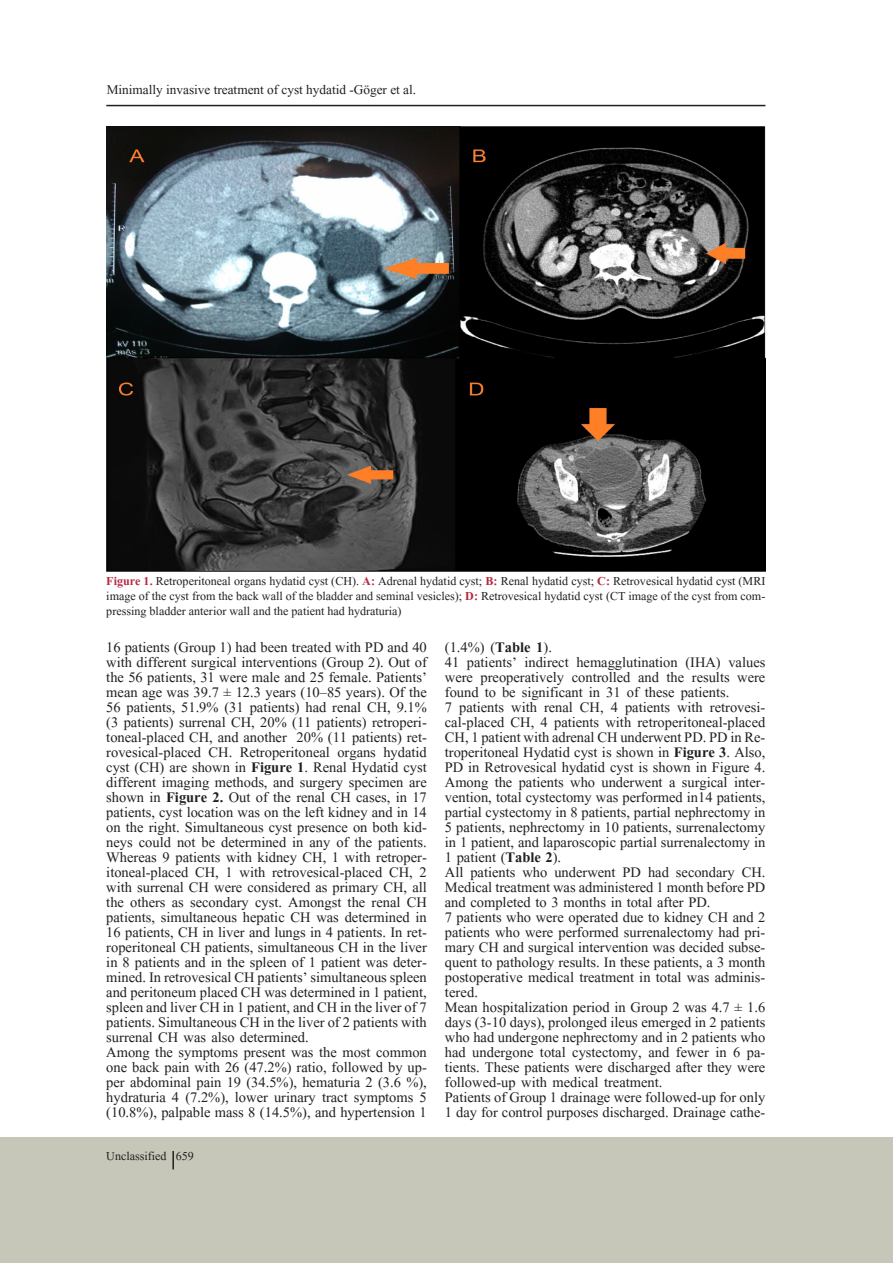
<style>
.page{position:relative;width:893px;height:1263px;background:#fff}
.page>*{position:absolute;margin:0;border:0;box-sizing:border-box;transform-origin:0 0}
.t1{font:18px/15px "Aparajita";color:#231f20;text-align:justify}
.t2{font:16.5px "Aparajita";color:#231f20}
.t3{font:15px/15px "Aparajita";color:#231f20;text-align:justify}
.s1{font-weight:700;color:#b62841}
.s2{font-weight:700}
</style>
<div class="page">
<div style="left:0;top:1137px;width:893px;height:126px;background:#c7c7b9"></div>
<hr style="left:106px;top:105px;width:659px;height:1px;background:#231f20">
<img style="left:106px;top:126px;width:659px;height:445px">
<svg style="left:172px;top:1151px;width:2px;height:18px"></svg>
<p class="t2" style="left:107px;top:81px;width:311px">Minimally invasive treatment of cyst hydatid -Göger et al.</p>
<p class="t3" style="left:106px;top:575px;width:661px"><span class="s1">Figure 1.</span> Retroperitoneal organs hydatid cyst (CH). <span class="s1">A:</span> Adrenal hydatid cyst; <span class="s1">B:</span> Renal hydatid cyst; <span class="s1">C:</span> Retrovesical hydatid cyst (MRI image of the cyst from the back wall of the bladder and seminal vesicles); <span class="s1">D:</span> Retrovesical hydatid cyst (CT image of the cyst from com&shy;pressing bladder anterior wall and the patient had hydraturia)</p>
<p class="t1" style="left:106px;top:641px;width:322px">16 patients (Group 1) had been treated with PD and 40 with different surgical interventions (Group 2). Out of the 56 patients, 31 were male and 25 female. Patients’ mean age was 39.7 ± 12.3 years (10–85 years). Of the 56 patients, 51.9% (31 patients) had renal CH, 9.1% (3 patients) surrenal CH, 20% (11 patients) retroperi&shy;toneal-placed CH, and another 20% (11 patients) ret&shy;rovesical-placed CH. Retroperitoneal organs hydatid cyst (CH) are shown in <span class="s2">Figure 1</span>. Renal Hydatid cyst different imaging methods, and surgery specimen are shown in <span class="s2">Figure 2.</span> Out of the renal CH cases, in 17 patients, cyst location was on the left kidney and in 14 on the right. Simultaneous cyst presence on both kid&shy;neys could not be determined in any of the patients.<br>Whereas 9 patients with kidney CH, 1 with retroper&shy;itoneal-placed CH, 1 with retrovesical-placed CH, 2 with surrenal CH were considered as primary CH, all the others as secondary cyst. Amongst the renal CH patients, simultaneous hepatic CH was determined in 16 patients, CH in liver and lungs in 4 patients. In ret&shy;roperitoneal CH patients, simultaneous CH in the liver in 8 patients and in the spleen of 1 patient was deter&shy;mined. In retrovesical CH patients’ simultaneous spleen and peritoneum placed CH was determined in 1 patient, spleen and liver CH in 1 patient, and CH in the liver of 7 patients. Simultaneous CH in the liver of 2 patients with surrenal CH was also determined.</p>
<p class="t1" style="left:106px;top:1046px;width:322px">Among the symptoms present was the most common one back pain with 26 (47.2%) ratio, followed by up&shy;per abdominal pain 19 (34.5%), hematuria 2 (3.6 %), hydraturia 4 (7.2%), lower urinary tract symptoms 5 (10.8%), palpable mass 8 (14.5%), and hypertension 1</p>
<p class="t3" style="left:106px;top:1149px;width:89px">Unclassified 659</p>
<p class="t1" style="left:445px;top:641px;width:109px">(1.4%) (<span class="s2">Table 1</span>).</p>
<p class="t1" style="left:445px;top:656px;width:322px">41 patients’ indirect hemagglutination (IHA) values were preoperatively controlled and the results were found to be significant in 31 of these patients.</p>
<p class="t1" style="left:445px;top:701px;width:322px">7 patients with renal CH, 4 patients with retrovesi&shy;cal-placed CH, 4 patients with retroperitoneal-placed CH, 1 patient with adrenal CH underwent PD. PD in Re&shy;troperitoneal Hydatid cyst is shown in <span class="s2">Figure 3</span>. Also, PD in Retrovesical hydatid cyst is shown in Figure 4.<br>Among the patients who underwent a surgical inter&shy;vention, total cystectomy was performed in14 patients, partial cystectomy in 8 patients, partial nephrectomy in 5 patients, nephrectomy in 10 patients, surrenalectomy in 1 patient, and laparoscopic partial surrenalectomy in 1 patient (<span class="s2">Table 2</span>).</p>
<p class="t1" style="left:445px;top:866px;width:322px">All patients who underwent PD had secondary CH.<br>Medical treatment was administered 1 month before PD and completed to 3 months in total after PD.</p>
<p class="t1" style="left:445px;top:911px;width:322px">7 patients who were operated due to kidney CH and 2 patients who were performed surrenalectomy had pri&shy;mary CH and surgical intervention was decided subse&shy;quent to pathology results. In these patients, a 3 month postoperative medical treatment in total was adminis&shy;tered.</p>
<p class="t1" style="left:445px;top:1001px;width:322px">Mean hospitalization period in Group 2 was 4.7 ± 1.6 days (3-10 days), prolonged ileus emerged in 2 patients who had undergone nephrectomy and in 2 patients who had undergone total cystectomy, and fewer in 6 pa&shy;tients. These patients were discharged after they were followed-up with medical treatment.</p>
<p class="t1" style="left:445px;top:1091px;width:322px">Patients of Group 1 drainage were followed-up for only<br>1 day for control purposes discharged. Drainage cathe-</p>
</div>
